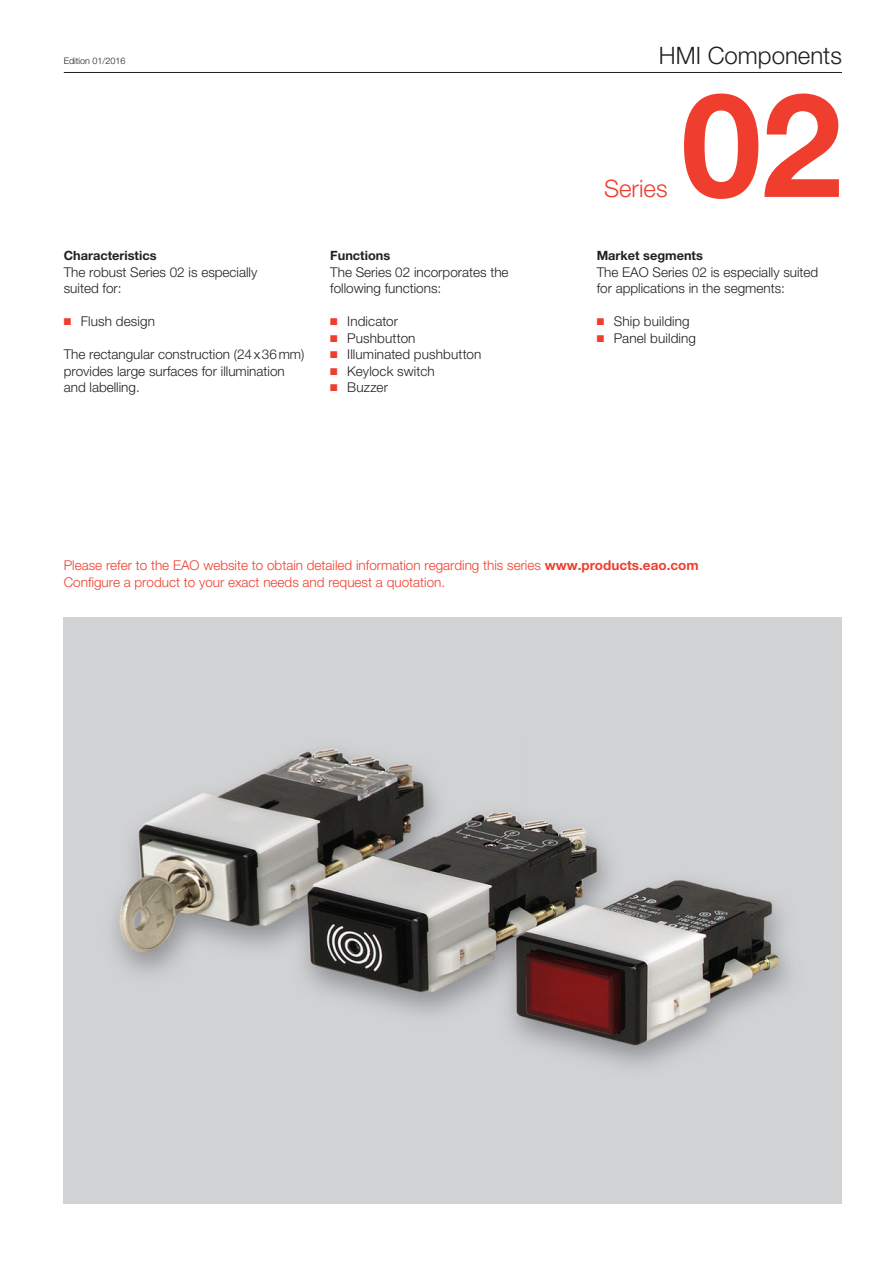
<style>
.page{position:relative;width:893px;height:1263px;background:#fff}
.page>*{position:absolute;margin:0;border:0;box-sizing:border-box;transform-origin:0 0}
.t1{font:700 144.75px "Helvetica Neue LT Pro";color:#ef3e2e}
.t2{font:300 24px "Helvetica Neue LT Pro";color:#231f20}
.t3{font:300 24px "Helvetica Neue LT Pro";color:#ef3e2e}
.t4{font:300 13.5px/16.5px "Helvetica Neue LT Pro";color:#231f20}
.t5{font:300 13.5px/16.5px "Helvetica Neue LT Pro";color:#ef3e2e}
.t6{font:700 12.75px "Helvetica Neue LT Pro";color:#231f20}
.t7{font:300 9px "Helvetica Neue LT Pro";color:#231f20}
.s1{color:#ef3e2e}
.s2{font-weight:700}
</style>
<div class="page">
<div style="left:64px;top:617px;width:778px;height:586px;background:#d1d2d4"></div>
<hr style="left:64px;top:72px;width:778px;height:1px;background:#231f20">
<img style="left:114px;top:747px;width:676px;height:307px">
<p class="t7" style="left:64px;top:55px;width:63px">Edition 01/2016</p>
<h2 class="t2" style="left:659px;top:41px;width:185px">HMI Components</h2>
<p class="t6" style="left:64px;top:247px;width:94px">Characteristics</p>
<p class="t4" style="left:64px;top:263px;width:195px">The robust Series 02 is especially suited for:</p>
<p class="t4" style="left:64px;top:313px;width:93px"><span class="s1">■</span> Flush design</p>
<p class="t4" style="left:64px;top:346px;width:242px">The rectangular construction (24 x 36 mm) provides large surfaces for illumination and labelling.</p>
<p class="t6" style="left:330px;top:247px;width:61px">Functions</p>
<p class="t4" style="left:330px;top:263px;width:180px">The Series 02 incorporates the following functions:</p>
<p class="t4" style="left:330px;top:313px;width:69px"><span class="s1">■</span> Indicator</p>
<p class="t4" style="left:330px;top:329px;width:87px"><span class="s1">■</span> Pushbutton</p>
<p class="t4" style="left:330px;top:346px;width:153px"><span class="s1">■</span> Illuminated pushbutton</p>
<p class="t4" style="left:330px;top:362px;width:106px"><span class="s1">■</span> Keylock switch</p>
<p class="t4" style="left:330px;top:379px;width:59px"><span class="s1">■</span> Buzzer</p>
<h2 class="t3" style="left:604px;top:174px;width:65px">Series</h2>
<h1 class="t1" style="left:681px;top:54px;width:162px">02</h1>
<p class="t6" style="left:597px;top:247px;width:108px">Market segments</p>
<p class="t4" style="left:597px;top:263px;width:223px">The EAO Series 02 is especially suited for applications in the segments:</p>
<p class="t4" style="left:597px;top:313px;width:94px"><span class="s1">■</span> Ship building</p>
<p class="t4" style="left:597px;top:329px;width:101px"><span class="s1">■</span> Panel building</p>
<p class="t5" style="left:64px;top:557px;width:636px">Please refer to the EAO website to obtain detailed information regarding this series <span class="s2">www.products.eao.com<br></span>Configure a product to your exact needs and request a quotation.</p>
</div>
